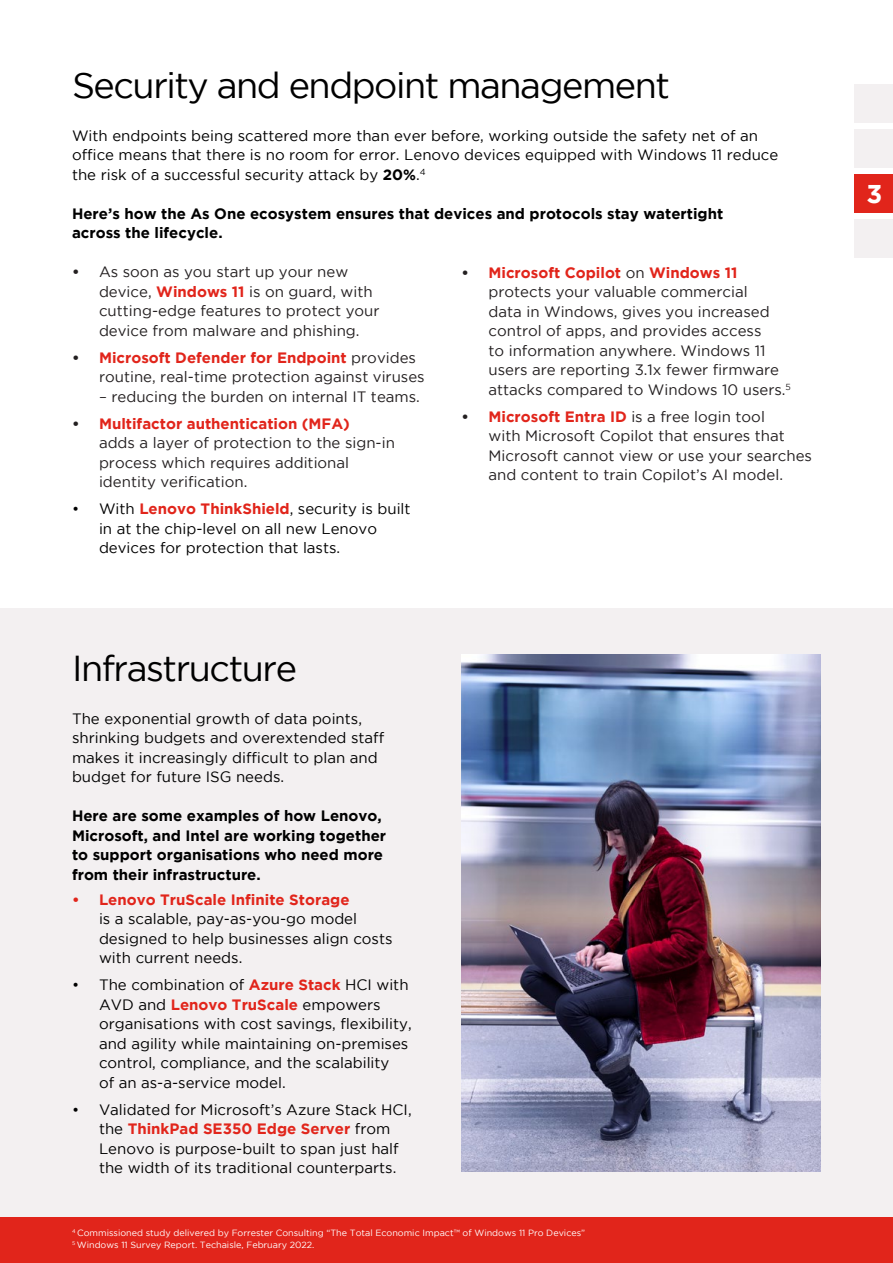
<style>
.page{position:relative;width:893px;height:1263px;background:#fff}
.page>*{position:absolute;margin:0;border:0;box-sizing:border-box;transform-origin:0 0}
.t1{font:36px "Gotham";letter-spacing:-.04em;color:#000}
.t2{font:700 25.65px "Gotham";color:#fff}
.t3{font:15px/19.5px "Gotham";color:#000}
.t4{font:15px/19.5px "Gotham";color:#231f20}
.t5{font:700 15px/19.5px "Gotham";color:#000}
.t6{font:700 15px "Gotham";color:#e1251b}
.t7{font:9px/12px "Gotham";color:#fff}
.s1{font-weight:700}
.s2{font-weight:700;color:#e1251b}
</style>
<div class="page">
<div style="left:0;top:608px;width:893px;height:626px;background:#f3f0f1"></div>
<div style="left:0;top:1217px;width:893px;height:46px;background:#e1251b"></div>
<div style="left:855px;top:84px;width:38px;height:38px;background:#f3f0f1"></div>
<div style="left:855px;top:129px;width:38px;height:38px;background:#f3f0f1"></div>
<div style="left:855px;top:219px;width:38px;height:38px;background:#f3f0f1"></div>
<div style="left:855px;top:174px;width:38px;height:38px;background:#e1251b"></div>
<img style="left:461px;top:655px;width:360px;height:516px">
<h1 class="t1" style="left:72px;top:66px;width:599px">Security and endpoint management</h1>
<p class="t3" style="left:72px;top:125px;width:708px">With endpoints being scattered more than ever before, working outside the safety net of an office means that there is no room for error. Lenovo devices equipped with Windows 11 reduce the risk of a successful security attack by <span class="s1">20%</span>.<sup>4</sup></p>
<p class="t5" style="left:72px;top:203px;width:653px">Here’s how the As One ecosystem ensures that devices and protocols stay watertight across the lifecycle.</p>
<p class="t4" style="left:99px;top:262px;width:282px;text-indent:-27px"><span class="s1">•</span> As soon as you start up your new device, <span class="s2">Windows 11</span> is on guard, with cutting-edge features to protect your device from malware and phishing.</p>
<p class="t4" style="left:99px;top:348px;width:327px;text-indent:-27px"><span class="s1">•</span> <span class="s2">Microsoft Defender for Endpoint</span> provides routine, real-time protection against viruses</p>
<p class="t4" style="left:99px;top:387px;width:322px">– reducing the burden on internal IT teams.</p>
<p class="t4" style="left:99px;top:414px;width:297px;text-indent:-27px"><span class="s1">•</span> <span class="s2">Multifactor authentication (MFA)<br></span>adds a layer of protection to the sign-in process which requires additional identity verification.</p>
<p class="t3" style="left:99px;top:499px;width:313px;text-indent:-27px">• With <span class="s2">Lenovo ThinkShield</span>, security is built in at the chip-level on all new Lenovo devices for protection that lasts.</p>
<p class="t4" style="left:488px;top:262px;width:304px;text-indent:-27px"><span class="s1">•</span> <span class="s2">Microsoft Copilot</span> on <span class="s2">Windows 11 </span>protects your valuable commercial<br>data in Windows, gives you increased control of apps, and provides access<br>to information anywhere. Windows 11 users are reporting 3.1x fewer firmware attacks compared to Windows 10 users.<sup>5</sup></p>
<p class="t4" style="left:488px;top:406px;width:325px;text-indent:-27px"><span class="s1">•</span> <span class="s2">Microsoft Entra ID</span> is a free login tool<br>with Microsoft Copilot that ensures that Microsoft cannot view or use your searches and content to train Copilot’s AI model.</p>
<h1 class="t1" style="left:72px;top:649px;width:226px">Infrastructure</h1>
<p class="t3" style="left:72px;top:708px;width:314px">The exponential growth of data points, shrinking budgets and overextended staff makes it increasingly difficult to plan and budget for future ISG needs.</p>
<p class="t5" style="left:72px;top:806px;width:316px">Here are some examples of how Lenovo, Microsoft, and Intel are working together to support organisations who need more from their infrastructure.</p>
<p class="t6" style="left:72px;top:891px;width:279px">• Lenovo TruScale Infinite Storage</p>
<p class="t3" style="left:99px;top:909px;width:295px">is a scalable, pay-as-you-go model designed to help businesses align costs with current needs.</p>
<p class="t3" style="left:99px;top:975px;width:314px;text-indent:-27px">• The combination of <span class="s2">Azure Stack</span> HCI with AVD and <span class="s2">Lenovo TruScale</span> empowers organisations with cost savings, flexibility, and agility while maintaining on-premises control, compliance, and the scalability<br>of an as-a-service model.</p>
<p class="t3" style="left:99px;top:1099px;width:314px;text-indent:-27px">• Validated for Microsoft’s Azure Stack HCI, the <span class="s2">ThinkPad SE350 Edge Server</span> from Lenovo is purpose-built to span just half the width of its traditional counterparts.</p>
<p class="t7" style="left:72px;top:1227px;width:515px"><sup>4</sup> Commissioned study delivered by Forrester Consulting “The Total Economic Impact™ of Windows 11 Pro Devices”<br><sup>5</sup> Windows 11 Survey Report. Techaisle, February 2022.</p>
<h2 class="t2" style="left:866px;top:179px;width:17px">3</h2>
</div>
